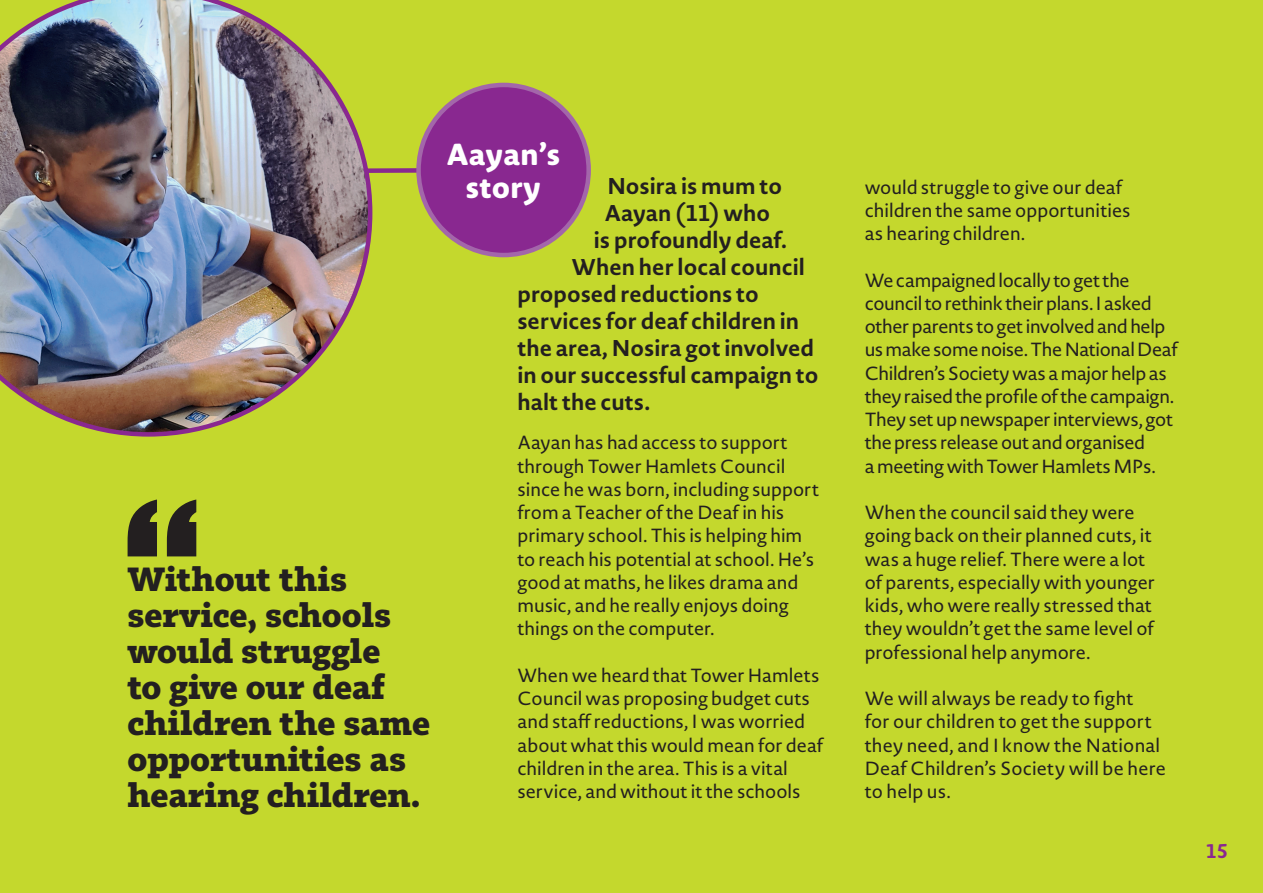
<style>
.page{position:relative;width:1263px;height:893px;background:#c4d82d}
.page>*{position:absolute;margin:0;border:0;box-sizing:border-box;transform-origin:0 0}
.Pull_quote_21pt_24pt{font:700 33px/36px "Tabac Slab";color:#231f20}
.A_Head{font:800 30px/33px "Novel Sans Rd Pro";color:#fff;text-align:center}
.Standfirst{font:700 22.5px "Novel Sans Pro";color:#231f20}
.t1{font:700 19.5px "Novel Sans Rd Pro";color:#892890}
.Body_copy{font:18.75px/23.2px "Novel Sans Pro";color:#231f20}
.Body_copy-2{font:18.75px/23.2px "Novel Sans Pro";letter-spacing:-.02em;color:#231f20}
</style>
<div class="page">
<svg style="left:372px;top:168px;width:44px;height:5px"></svg>
<img style="left:0;top:0;width:372px;height:437px">
<div style="left:419px;top:85px;width:170px;height:170px;background:#892890;border-radius:50%"></div>
<div style="left:416px;top:83px;width:175px;height:174px;border:4px solid #a366aa;border-radius:50%"></div>
<svg style="left:128px;top:499px;width:68px;height:57px"></svg>
<p class="Pull_quote_21pt_24pt" style="left:128px;top:562px;width:304px">Without this service, schools would struggle<br>to give our deaf children the same opportunities as hearing children.</p>
<p class="A_Head" style="left:446px;top:137px;width:116px">Aayan’s story</p>
<p class="Standfirst" style="left:607px;top:169px;width:176px">Nosira is mum to</p>
<p class="Standfirst" style="left:604px;top:196px;width:167px">Aayan (11) who</p>
<p class="Standfirst" style="left:594px;top:223px;width:195px">is profoundly deaf.</p>
<p class="Standfirst" style="left:571px;top:250px;width:235px">When her local council</p>
<p class="Standfirst" style="left:517px;top:277px;width:243px">proposed reductions to</p>
<p class="Standfirst" style="left:517px;top:304px;width:283px">services for deaf children in</p>
<p class="Standfirst" style="left:517px;top:331px;width:298px">the area, Nosira got involved</p>
<p class="Standfirst" style="left:517px;top:358px;width:302px">in our successful campaign to</p>
<p class="Standfirst" style="left:517px;top:385px;width:134px">halt the cuts.</p>
<p class="Body_copy" style="left:517px;top:431px;width:303px">Aayan has had access to support through Tower Hamlets Council since he was born, including support from a Teacher of the Deaf in his primary school. This is helping him to reach his potential at school. He’s good at maths, he likes drama and music, and he really enjoys doing things on the computer.</p>
<p class="Body_copy" style="left:517px;top:663px;width:308px">When we heard that Tower Hamlets Council was proposing budget cuts and staff reductions, I was worried about what this would mean for deaf children in the area. This is a vital service, and without it the schools</p>
<p class="Body_copy" style="left:865px;top:175px;width:267px">would struggle to give our deaf children the same opportunities as hearing children.</p>
<p class="Body_copy-2" style="left:865px;top:268px;width:315px">We campaigned locally to get the council to rethink their plans. I asked other parents to get involved and help us make some noise. The National Deaf Children’s Society was a major help as they raised the profile of the campaign.<br>They set up newspaper interviews, got the press release out and organised<br>a meeting with Tower Hamlets MPs.</p>
<p class="Body_copy" style="left:865px;top:501px;width:292px">When the council said they were going back on their planned cuts, it was a huge relief. There were a lot of parents, especially with younger kids, who were really stressed that they wouldn’t get the same level of professional help anymore.</p>
<p class="Body_copy" style="left:865px;top:687px;width:303px">We will always be ready to fight<br>for our children to get the support they need, and I know the National<br>Deaf Children’s Society will be here to help us.</p>
<p class="t1" style="left:1206px;top:836px;width:24px">15</p>
</div>
